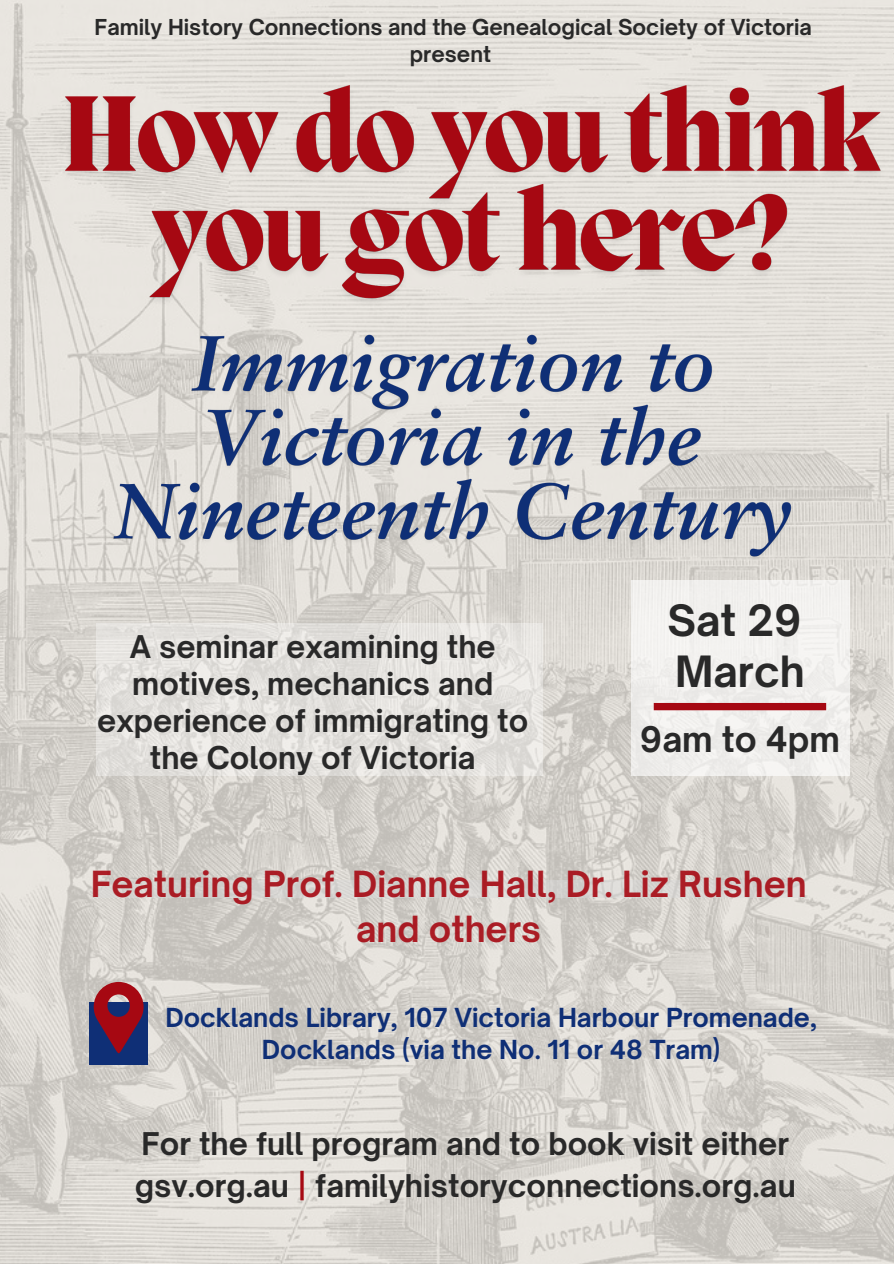
<style>
.page{position:relative;width:894px;height:1264px;background:#fff}
.page>*{position:absolute;margin:0;border:0;box-sizing:border-box;transform-origin:0 0}
.t1{font:700 41.25px/51.2px "Open Sauce One";color:#292929}
.t2{font:700 34.5px/45px "Open Sauce One";color:#a60812;text-align:center}
.t3{font:700 33.75px "Open Sauce One";color:#292929}
.t4{font:700 30px/37.2px "Open Sauce One";color:#292929}
.t5{font:700 25.05px/32.7px "Open Sauce One";color:#0f2f76;text-align:center}
.t6{font:700 21px "Open Sauce One";color:#292929}
.s1{color:#a60812}
</style>
<div class="page">
<img style="left:0;top:0;width:893px;height:1263px">
<div style="left:630px;top:580px;width:219px;height:195px;background:#f1f0ee"></div>
<div style="left:653px;top:703px;width:172px;height:7px;background:#a60812"></div>
<div style="left:89px;top:1002px;width:59px;height:62px;background:#0f2f76"></div>
<svg style="left:94px;top:981px;width:49px;height:73px"></svg>
<div style="left:96px;top:623px;width:446px;height:152px;background:linear-gradient(to right,#e2e0dc,#e4e2df)"></div>
<div style="left:96px;top:880px;width:703px;height:18px;background:#d5d4d1"></div>
<img style="left:109px;top:330px;width:687px;height:234px">
<img style="left:57px;top:80px;width:832px;height:231px">
<h3 class="t6" style="left:95px;top:14px;width:718px">Family History Connections and the Genealogical Society of Victoria</h3>
<p class="t6" style="left:409px;top:41px;width:83px">present</p>
<h2 class="t4" style="left:97px;top:627px;width:432px;text-align:center">A seminar examining the motives, mechanics and experience of immigrating to the Colony of Victoria</h2>
<p class="t1" style="left:667px;top:594px;width:139px">Sat 29<br>March</p>
<p class="t3" style="left:639px;top:718px;width:201px">9am to 4pm</p>
<p class="t2" style="left:91px;top:861px;width:717px">Featuring Prof. Dianne Hall, Dr. Liz Rushen and others</p>
<p class="t5" style="left:165px;top:1000px;width:652px">Docklands Library, 107 Victoria Harbour Promenade,<br>Docklands (via the No. 11 or 48 Tram)</p>
<h4 class="t4" style="left:135px;top:1122px;width:662px;line-height:41.7px">For the full program and to book visit either gsv.org.au <span class="s1">|</span> familyhistoryconnections.org.au</h4>
</div>
